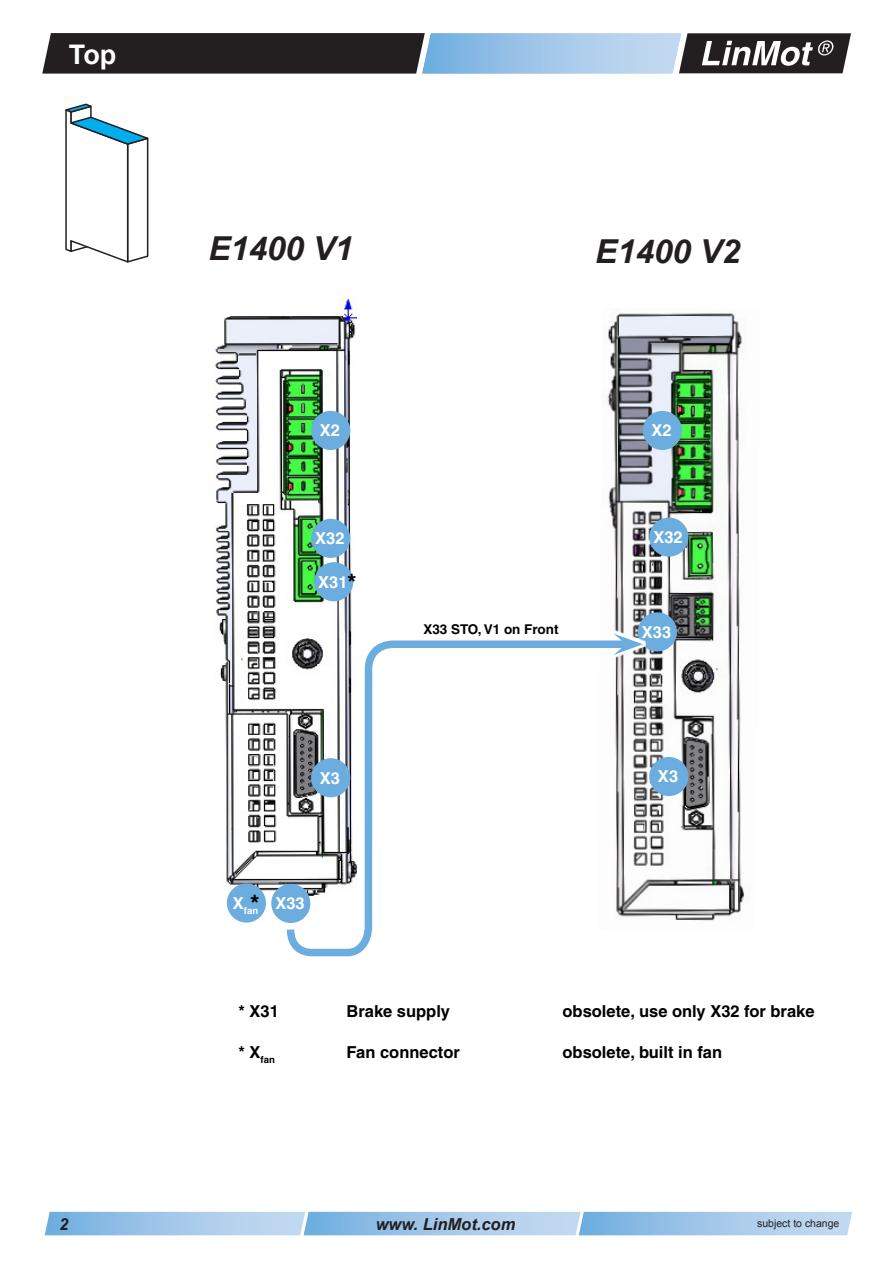
<style>
.page{position:relative;width:893px;height:1263px;background:#fff}
.page>*{position:absolute;margin:0;border:0;box-sizing:border-box;transform-origin:0 0}
.t1{font:italic 700 33px "Arial";color:#231f20}
.t2{font:700 27px "Arial";color:#fff}
.t3{font:700 24px "Helvetica";color:#000}
.t4{font:700 16.5px "Helvetica";color:#000}
.t5{font:700 16.5px "Helvetica";color:#fff}
.t6{font:italic 700 16.5px "Arial";color:#231f20}
.t7{font:700 13.5px "Helvetica";color:#000}
.t8{font:10.5px "Arial";color:#231f20}
.t9{font:700 9.6px "Helvetica";color:#000}
.t10{font:700 9.6px "Helvetica";color:#fff}
</style>
<div class="page">
<svg style="left:45px;top:1212px;width:807px;height:23px;background:#a1c7e9"></svg>
<svg style="left:42px;top:33px;width:809px;height:41px;background:#5a646f"></svg>
<img style="left:215px;top:297px;width:141px;height:607px">
<img style="left:607px;top:313px;width:137px;height:608px">
<div style="left:311px;top:411px;width:39px;height:39px;background:#6caddf;border-radius:50%"></div>
<div style="left:311px;top:519px;width:39px;height:39px;background:#6caddf;border-radius:50%"></div>
<div style="left:638px;top:612px;width:39px;height:39px;background:#6caddf;border-radius:50%"></div>
<div style="left:271px;top:884px;width:39px;height:39px;background:#6caddf;border-radius:50%"></div>
<div style="left:643px;top:411px;width:39px;height:39px;background:#6caddf;border-radius:50%"></div>
<div style="left:649px;top:517px;width:39px;height:40px;background:#6caddf;border-radius:50%"></div>
<div style="left:314px;top:562px;width:39px;height:39px;background:#6caddf;border-radius:50%"></div>
<div style="left:227px;top:883px;width:39px;height:39px;background:#6caddf;border-radius:50%"></div>
<div style="left:649px;top:757px;width:39px;height:39px;background:#6caddf;border-radius:50%"></div>
<svg style="left:283px;top:630px;width:363px;height:291px"></svg>
<svg style="left:283px;top:637px;width:350px;height:320px"></svg>
<svg style="left:614px;top:634px;width:29px;height:21px"></svg>
<svg style="left:65px;top:103px;width:84px;height:160px"></svg>
<h2 class="t2" style="left:69px;top:37px;width:49px">Top</h2>
<h1 class="t1" style="left:208px;top:226px;width:146px">E1400 V1</h1>
<h1 class="t1" style="left:595px;top:229px;width:146px">E1400 V2</h1>
<p class="t5" style="left:320px;top:420px;width:22px">X2</p>
<p class="t5" style="left:315px;top:528px;width:31px">X32</p>
<h3 class="t3" style="left:347px;top:568px;width:11px">*</h3>
<p class="t5" style="left:318px;top:572px;width:31px">X31</p>
<p class="t5" style="left:320px;top:768px;width:22px">X3</p>
<h3 class="t3" style="left:250px;top:889px;width:11px">*</h3>
<p class="t10" style="left:233px;top:905px;width:27px"><sup>X</sup>fan</p>
<p class="t5" style="left:275px;top:893px;width:31px">X33</p>
<p class="t7" style="left:423px;top:621px;width:137px">X33 STO, V1 on Front</p>
<p class="t5" style="left:651px;top:420px;width:22px">X2</p>
<p class="t5" style="left:653px;top:527px;width:31px">X32</p>
<p class="t5" style="left:642px;top:622px;width:31px">X33</p>
<p class="t5" style="left:658px;top:766px;width:22px">X3</p>
<p class="t4" style="left:239px;top:1001px;width:42px">* X31</p>
<p class="t4" style="left:346px;top:1001px;width:105px">Brake supply</p>
<p class="t4" style="left:562px;top:1001px;width:254px">obsolete, use only X32 for brake</p>
<p class="t9" style="left:239px;top:1054px;width:38px"><sup>*</sup> <sup>X</sup>fan</p>
<p class="t4" style="left:347px;top:1042px;width:115px">Fan connector</p>
<p class="t4" style="left:563px;top:1042px;width:161px">obsolete, built in fan</p>
<p class="t6" style="left:59px;top:1213px;width:11px">2</p>
<p class="t6" style="left:376px;top:1213px;width:141px">www. LinMot.com</p>
<p class="t8" style="left:757px;top:1216px;width:84px">subject to change</p>
</div>
